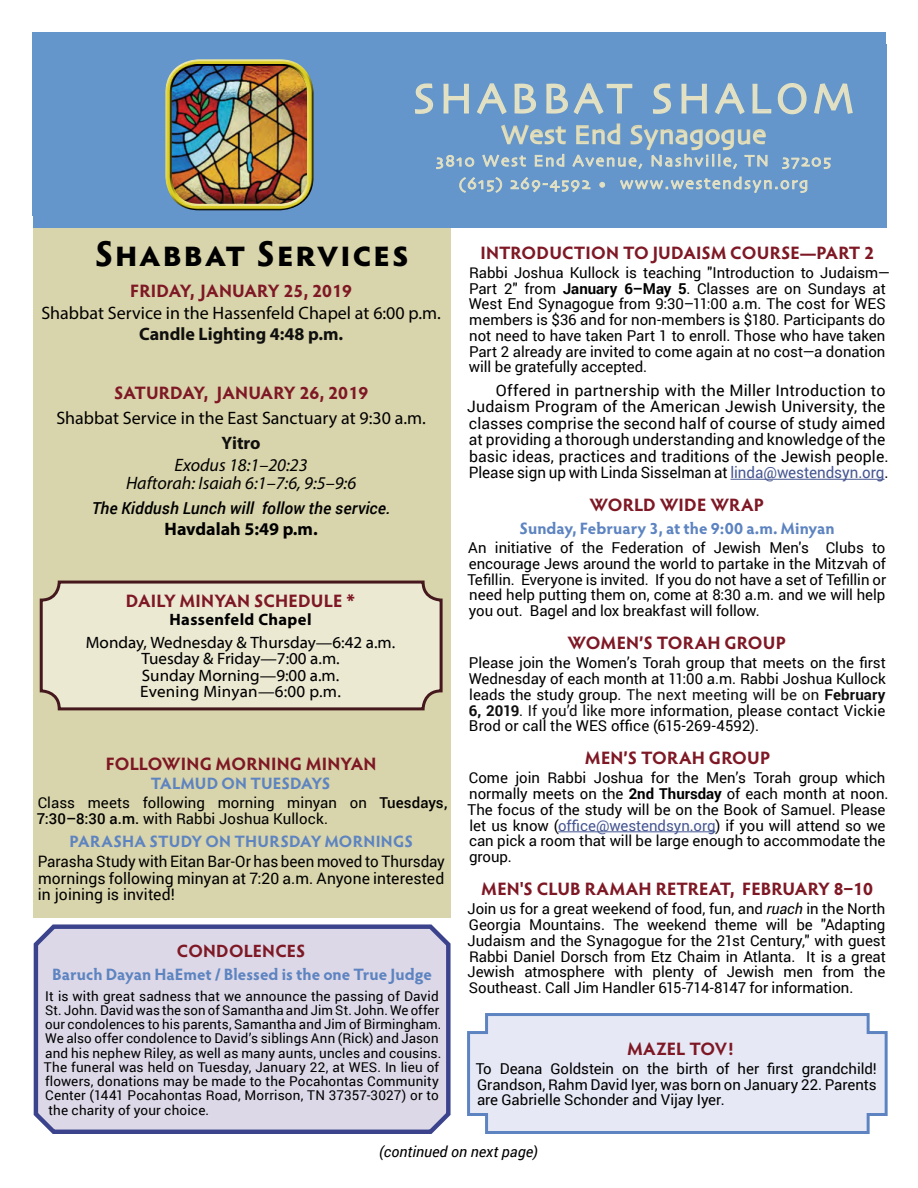
<style>
.page{position:relative;width:918px;height:1188px;background:#fff}
.page>*{position:absolute;margin:0;border:0;box-sizing:border-box;transform-origin:0 0}
.t1{font:43.2px "Skia";letter-spacing:.1em;color:#e3e1c3}
.t2{font:700 36px "Hypatia Sans Pro";letter-spacing:.04em;color:#000}
.t3{font:27px "Skia";letter-spacing:.02em;color:#e3e1c3}
.HEADLINE-Hypatia{font:700 18px "Hypatia Sans Pro";letter-spacing:.01em;color:#7e1825}
.HEADLINE-Hypatia-2{font:18px/21px "Myriad Pro";color:#000;text-align:center}
.HEADLINE-Hypatia-3{font:italic 18px/18px "Myriad Pro";color:#000;text-align:center}
.Roboto_1st_Paragraph{font:700 18px "Myriad Pro";color:#000}
.t4{font:700 18px "Myriad Pro";letter-spacing:-.005em;color:#0f0f0f}
.HEADLINE-Hypatia-4{font:700 17.85px "Hypatia Sans Pro";letter-spacing:.01em;color:#7e1825}
.ShabbatShalomSubhead{font:700 16.5px "Hypatia Sans Pro";letter-spacing:.005em;color:#5d84c1}
.t5{font:16.5px "Myriad Web Pro";color:#000}
.Roboto_1st_Paragraph-2{font:italic 500 16.5px "Roboto";letter-spacing:.005em;color:#000}
.HEADLINE-Hypatia-5{font:700 16.5px "Hypatia Sans Pro";letter-spacing:.005em;color:#5d84c1}
.t6{font:700 16.5px "Myriad Pro";letter-spacing:.02em;color:#000}
.Roboto_11_13__2nd{font:15.75px/16.5px "Roboto";letter-spacing:.005em;color:#000}
.Roboto_11_13__2nd-2{font:15.75px/16.5px "Roboto";letter-spacing:.005em;color:#000;text-align:justify;scale:.96 1}
.Roboto_1st_Paragraph-3{font:15px/15.8px "Roboto";color:#000;text-align:justify}
.t7{font:italic 15px "Roboto";color:#000}
.Bullets-Roboto{font:13.5px "Roboto";letter-spacing:.01em;color:#000}
.s1{font-weight:700;color:#0f0f0f}
.s2{font-weight:500}
.s3{font-weight:700}
.s4{color:#465792}
.s5{color:#0f0f0f}
.s6{font-style:italic}
</style>
<div class="page">
<div style="left:32px;top:32px;width:854px;height:184px;background:#6596cb"></div>
<div style="left:33px;top:226px;width:418px;height:692px;background:#d8d4ab"></div>
<div style="left:33px;top:44px;width:853px;height:183px;background:#6596cb"></div>
<svg style="left:415px;top:83px;width:438px;height:110px"></svg>
<svg style="left:181px;top:59px;width:117px;height:5px"></svg>
<img style="left:165px;top:64px;width:149px;height:146px">
<div style="left:41px;top:582px;width:400px;height:127px;background:#ece9d3;border-radius:18px"></div>
<div style="left:40px;top:581px;width:403px;height:129px;border:3px solid #45181d;border-radius:18px"></div>
<hr style="left:558px;top:831px;width:158px;height:1px;background:#465792">
<hr style="left:730px;top:479px;width:155px;height:1px;background:#465792">
<svg style="left:33px;top:924px;width:418px;height:210px;background:#d2cfe1"></svg>
<svg style="left:467px;top:1013px;width:421px;height:121px;background:#dde3f1"></svg>
<h1 class="t1" style="left:413px;top:61px;width:442px">SHABBAT SHALOM</h1>
<h3 class="t3" style="left:500px;top:107px;width:267px">West End Synagogue</h3>
<h2 class="t2" style="left:94px;top:217px;width:316px">Shabbat Services</h2>
<p class="HEADLINE-Hypatia" style="left:130px;top:278px;width:223px">FRIDAY, JANUARY 25, 2019</p>
<p class="HEADLINE-Hypatia-2" style="left:41px;top:302px;width:401px">Shabbat Service in the Hassenfeld Chapel at 6:00 p.m.<br><span class="s1">Candle Lighting 4:48 p.m.</span></p>
<p class="HEADLINE-Hypatia" style="left:114px;top:380px;width:256px">SATURDAY, JANUARY 26, 2019</p>
<p class="HEADLINE-Hypatia-2" style="left:56px;top:407px;width:371px">Shabbat Service in the East Sanctuary at 9:30 a.m.</p>
<p class="t4" style="left:222px;top:431px;width:41px">Yitro</p>
<p class="HEADLINE-Hypatia-3" style="left:126px;top:456px;width:232px">Exodus 18:1–20:23<br>Haftorah: Isaiah 6:1–7:6, 9:5–9:6</p>
<p class="Roboto_1st_Paragraph-2" style="left:92px;top:496px;width:300px">The Kiddush Lunch will follow the service.</p>
<p class="Roboto_1st_Paragraph" style="left:165px;top:517px;width:155px">Havdalah 5:49 p.m.</p>
<p class="HEADLINE-Hypatia" style="left:126px;top:588px;width:231px">DAILY MINYAN SCHEDULE *</p>
<p class="t6" style="left:170px;top:608px;width:144px">Hassenfeld Chapel</p>
<p class="t5" style="left:86px;top:634px;width:311px">Monday, Wednesday &amp; Thursday—6:42 a.m.</p>
<p class="t5" style="left:141px;top:650px;width:200px">Tuesday &amp; Friday—7:00 a.m.</p>
<p class="t5" style="left:142px;top:667px;width:199px">Sunday Morning—9:00 a.m.</p>
<p class="t5" style="left:140px;top:683px;width:202px">Evening Minyan—6:00 p.m.</p>
<p class="HEADLINE-Hypatia" style="left:106px;top:751px;width:272px">FOLLOWING MORNING MINYAN</p>
<p class="HEADLINE-Hypatia-5" style="left:151px;top:772px;width:181px">TALMUD ON TUESDAYS</p>
<p class="Roboto_1st_Paragraph-3" style="left:37px;top:795px;width:412px">Class meets following morning minyan on <span class="s2">Tuesdays,<br>7:30–8:30 a.m.</span> with Rabbi Joshua Kullock.</p>
<p class="ShabbatShalomSubhead" style="left:70px;top:830px;width:345px">PARASHA STUDY ON THURSDAY MORNINGS</p>
<p class="Roboto_11_13__2nd-2" style="left:38px;top:853px;width:426px">Parasha Study with Eitan Bar-Or has been moved to Thursday mornings following minyan at 7:20 a.m. Anyone interested in joining is invited!</p>
<p class="HEADLINE-Hypatia-4" style="left:177px;top:938px;width:130px">CONDOLENCES</p>
<p class="ShabbatShalomSubhead" style="left:52px;top:962px;width:381px">Baruch Dayan HaEmet / Blessed is the one True Judge</p>
<p class="Bullets-Roboto" style="left:45px;top:986px;width:395px">It is with great sadness that we announce the passing of David</p>
<p class="Bullets-Roboto" style="left:45px;top:1001px;width:396px">St. John. David was the son of Samantha and Jim St. John. We offer</p>
<p class="Bullets-Roboto" style="left:45px;top:1015px;width:398px">our condolences to his parents, Samantha and Jim of Birmingham.</p>
<p class="Bullets-Roboto" style="left:45px;top:1029px;width:395px">We also offer condolence to David’s siblings Ann (Rick) and Jason</p>
<p class="Bullets-Roboto" style="left:45px;top:1043px;width:398px">and his nephew Riley, as well as many aunts, uncles and cousins.</p>
<p class="Bullets-Roboto" style="left:44px;top:1058px;width:397px">The funeral was held on Tuesday, January 22, at WES. In lieu of</p>
<p class="Bullets-Roboto" style="left:45px;top:1072px;width:395px">flowers, donations may be made to the Pocahontas Community</p>
<p class="Bullets-Roboto" style="left:45px;top:1086px;width:395px">Center (1441 Pocahontas Road, Morrison, TN 37357-3027) or to</p>
<p class="Bullets-Roboto" style="left:49px;top:1100px;width:162px">the charity of your choice.</p>
<p class="HEADLINE-Hypatia" style="left:480px;top:240px;width:395px">INTRODUCTION TO JUDAISM COURSE—PART 2</p>
<p class="Roboto_1st_Paragraph-3" style="left:469px;top:264px;width:423px;text-align:left">Rabbi Joshua Kullock is teaching "Introduction to Judaism— Part 2" from <span class="s3">January 6–May 5</span>. Classes are on Sundays at West End Synagogue from 9:30–11:00 a.m. The cost for WES members is $36 and for non-members is $180. Participants do not need to have taken Part 1 to enroll. Those who have taken Part 2 already are invited to come again at no cost—a donation will be gratefully accepted.</p>
<p class="Roboto_11_13__2nd" style="left:467px;top:381px;width:423px;text-indent:29px">Offered in partnership with the Miller Introduction to Judaism Program of the American Jewish University, the classes comprise the second half of course of study aimed at providing a thorough understanding and knowledge of the basic ideas, practices and traditions of the Jewish people.<br>Please sign up with Linda Sisselman at <span class="s4">linda@westendsyn.org</span>.</p>
<p class="HEADLINE-Hypatia" style="left:590px;top:492px;width:176px">WORLD WIDE WRAP</p>
<p class="ShabbatShalomSubhead" style="left:520px;top:517px;width:317px">Sunday, February 3, at the 9:00 a.m. Minyan</p>
<p class="Roboto_1st_Paragraph-3" style="left:467px;top:539px;width:420px">An initiative of the Federation of Jewish Men's Clubs to encourage Jews around the world to partake in the Mitzvah of Tefillin. Everyone is invited. If you do not have a set of Tefillin or need help putting them on, come at 8:30 a.m. and we will help you out. Bagel and lox breakfast will follow.</p>
<p class="HEADLINE-Hypatia" style="left:568px;top:630px;width:220px">WOMEN’S TORAH GROUP</p>
<p class="Roboto_1st_Paragraph-3" style="left:469px;top:655px;width:419px">Please join the Women’s Torah group that meets on the first Wednesday of each month at 11:00 a.m. Rabbi Joshua Kullock leads the study group. <span class="s5">The next meeting will be on</span> <span class="s1">February 6, 2019</span><span class="s5">. If you’d like</span> more information, please contact Vickie Brod or call the WES office (615-269-4592).</p>
<p class="HEADLINE-Hypatia" style="left:585px;top:746px;width:187px">MEN’S TORAH GROUP</p>
<p class="Roboto_1st_Paragraph-3" style="left:467px;top:770px;width:423px;text-align:left">Come join Rabbi Joshua for the Men’s Torah group which normally meets on the <span class="s3">2nd Thursday</span> of each month at noon.<br>The focus of the study will be on the Book of Samuel. Please let us know (<span class="s4">office@westendsyn.org</span>) if you will attend so we can pick a room that will be large enough to accommodate the group.</p>
<p class="HEADLINE-Hypatia" style="left:482px;top:876px;width:393px">MEN'S CLUB RAMAH RETREAT, FEBRUARY 8–10</p>
<p class="Roboto_1st_Paragraph-3" style="left:468px;top:901px;width:420px">Join us for a great weekend of food, fun, and <span class="s6">ruach</span> in the North Georgia Mountains. The weekend theme will be "Adapting Judaism and the Synagogue for the 21st Century," with guest Rabbi Daniel Dorsch from Etz Chaim in Atlanta. It is a great Jewish atmosphere with plenty of Jewish men from the Southeast. Call Jim Handler 615-714-8147 for information.</p>
<p class="HEADLINE-Hypatia" style="left:627px;top:1036px;width:108px">MAZEL TOV!</p>
<p class="Roboto_1st_Paragraph-3" style="left:476px;top:1060px;width:403px">To Deana Goldstein on the birth of her first grandchild!<br>Grandson, Rahm David Iyer, was born on January 22. Parents are Gabrielle Schonder and Vijay Iyer.</p>
<p class="t7" style="left:379px;top:1141px;width:160px">(continued on next page)</p>
</div>
